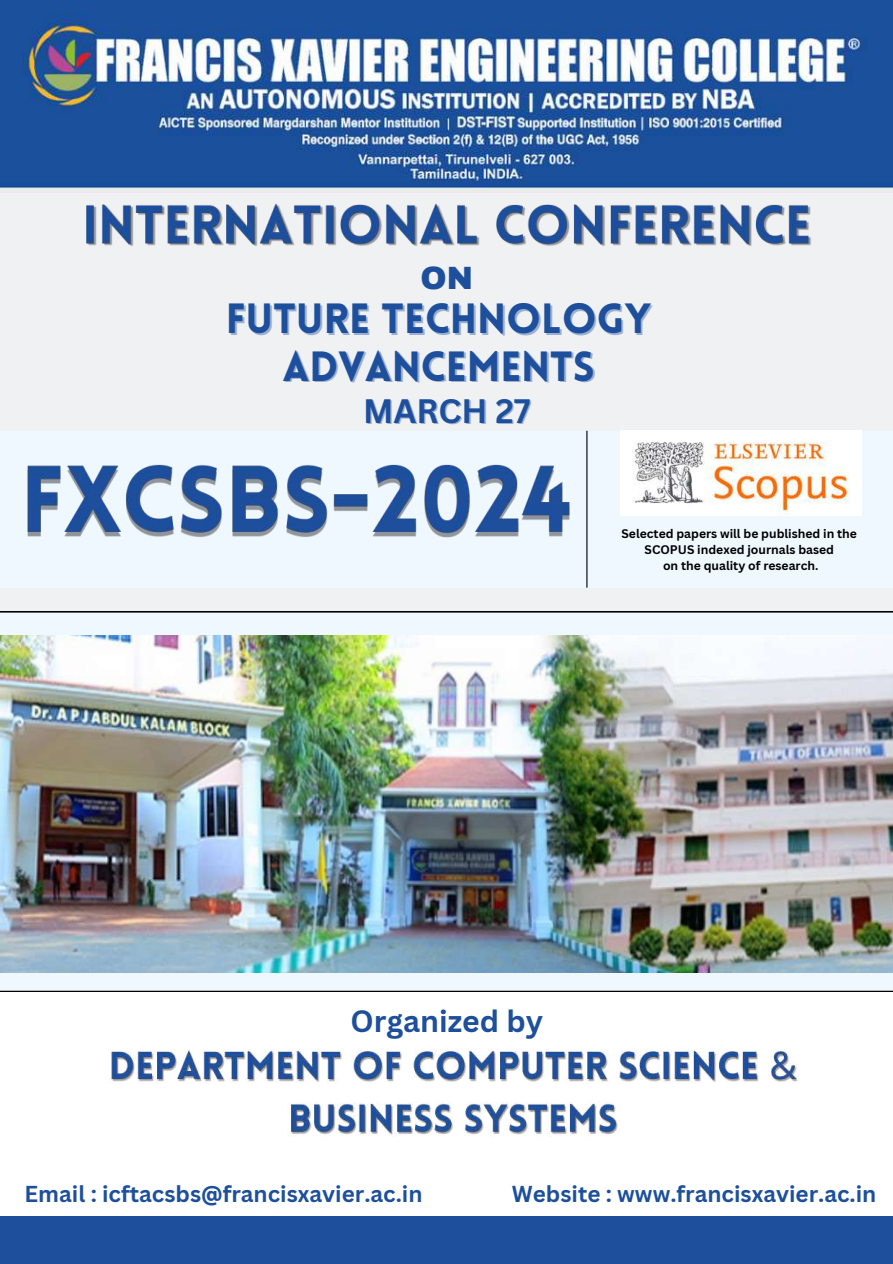
<style>
.page{position:relative;width:893px;height:1264px;background:#fff}
.page>*{position:absolute;margin:0;border:0;box-sizing:border-box;transform-origin:0 0}
.t1{font:900 41.25px/47.2px "Lovelo";color:#1d4f9c;text-align:center}
.t2{font:700 33px "Canva Sans";color:#1d4f9c}
.t3{font:900 31.5px "Archivo";color:#1d4f9c}
.t4{font:700 30px "Canva Sans";color:#1d4f9c}
.t5{font:700 22.5px "Canva Sans";color:#1d4f9c}
.t6{font:700 12.15px/16.2px "Canva Sans";color:#000;text-align:center}
</style>
<div class="page">
<div style="left:0;top:172px;width:892px;height:439px;background:#eff1f3"></div>
<img style="left:0;top:0;width:892px;height:192px">
<div style="left:0;top:431px;width:892px;height:156px;background:#f0f8ff"></div>
<hr style="left:586px;top:431px;width:1px;height:156px;background:#000">
<div style="left:0;top:1215px;width:892px;height:48px;background:#1d4f9c"></div>
<svg style="left:0;top:611px;width:892px;height:380px"></svg>
<img style="left:0;top:635px;width:892px;height:337px">
<img style="left:620px;top:431px;width:241px;height:84px">
<img style="left:86px;top:203px;width:725px;height:43px">
<img style="left:27px;top:464px;width:543px;height:74px">
<img style="left:111px;top:1049px;width:687px;height:88px">
<h3 class="t3" style="left:420px;top:262px;width:54px">ON</h3>
<h1 class="t1" style="left:226px;top:299px;width:427px">FUTURE TECHNOLOGY<br>ADVANCEMENTS</h1>
<h2 class="t2" style="left:363px;top:387px;width:169px">MARCH 27</h2>
<p class="t6" style="left:621px;top:525px;width:237px">Selected papers will be published in the<br>SCOPUS indexed journals based<br>on the quality of research.</p>
<h3 class="t4" style="left:350px;top:999px;width:194px">Organized by</h3>
<h3 class="t5" style="left:24px;top:1177px;width:399px">Email : icftacsbs@francisxavier.ac.in</h3>
<h3 class="t5" style="left:511px;top:1177px;width:366px">Website : www.francisxavier.ac.in</h3>
</div>
